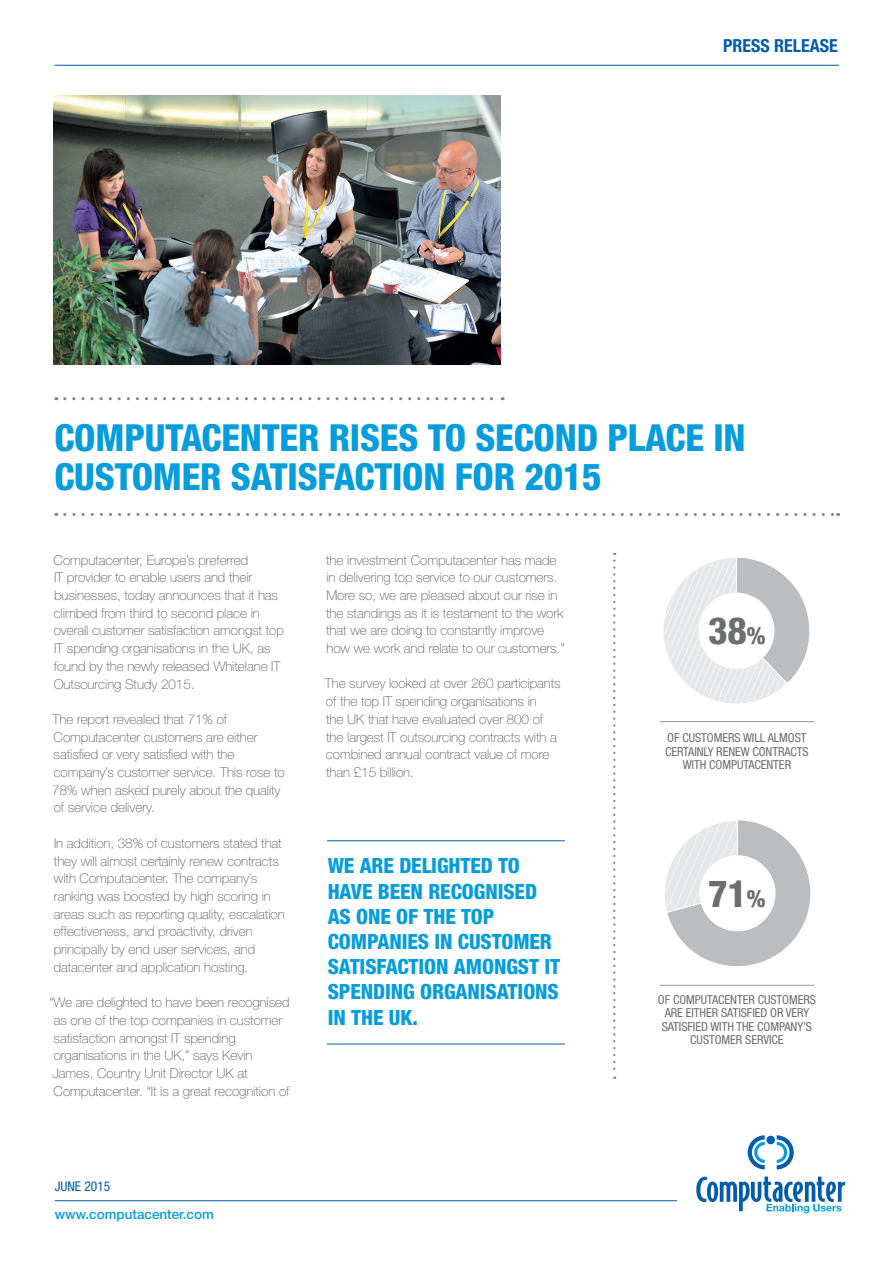
<style>
.page{position:relative;width:893px;height:1263px;background:#fff}
.page>*{position:absolute;margin:0;border:0;box-sizing:border-box;transform-origin:0 0}
.t1{font:800 condensed 37.5px "Helvetica Neue LT Std";color:#6c6d70}
.t2{font:800 condensed 37.35px/39px "Helvetica Neue LT Std";letter-spacing:-.005em;color:#069ddc}
.t3{font:800 condensed 21px/25.2px "Helvetica Neue LT Std";letter-spacing:-.005em;color:#069ddc}
.t4{font:700 condensed 18px "Helvetica Neue LT Std";color:#015dab}
.t5{font:100 13.5px/17.7px "Helvetica Neue LT Std";letter-spacing:-.005em;color:#57585a}
.t6{font:500 13.5px "Helvetica Neue LT Std";color:#069ddc}
.t7{font:condensed 13.5px "Helvetica Neue LT Std";color:#015dab}
.t8{font:condensed 12.3px/13.5px "Helvetica Neue LT Std";letter-spacing:-.005em;color:#6c6d70;text-align:center}
.s1{font-size:24px}
</style>
<div class="page">
<hr style="left:54px;top:65px;width:785px;height:1px;background:#015dab">
<svg style="left:748px;top:1135px;width:17px;height:34px"></svg>
<svg style="left:777px;top:1135px;width:17px;height:34px"></svg>
<div style="left:766px;top:1136px;width:9px;height:8px;background:#015dab;border-radius:50%"></div>
<svg style="left:696px;top:1176px;width:149px;height:37px"></svg>
<hr style="left:55px;top:1200px;width:622px;height:1px;background:#015dab">
<img style="left:53px;top:95px;width:447px;height:269px">
<svg style="left:65px;top:397px;width:438px;height:3px"></svg>
<svg style="left:65px;top:513px;width:774px;height:3px"></svg>
<hr style="left:327px;top:840px;width:238px;height:1px;background:#015dab">
<hr style="left:327px;top:1044px;width:238px;height:1px;background:#015dab">
<svg style="left:663px;top:558px;width:147px;height:146px"></svg>
<div style="left:698px;top:593px;width:76px;height:76px;background:#fff;border-radius:50%"></div>
<svg style="left:665px;top:820px;width:146px;height:146px"></svg>
<div style="left:699px;top:855px;width:76px;height:76px;background:#fff;border-radius:50%"></div>
<svg style="left:613px;top:561px;width:2px;height:518px"></svg>
<hr style="left:660px;top:721px;width:154px;height:1px;background:#939598">
<hr style="left:660px;top:985px;width:154px;height:1px;background:#939598">
<h3 class="t4" style="left:723px;top:35px;width:116px">PRESS RELEASE</h3>
<h2 class="t2" style="left:54px;top:417px;width:693px">COMPUTACENTER RISES TO SECOND PLACE IN<br>CUSTOMER SATISFACTION FOR 2015</h2>
<p class="t5" style="left:54px;top:551px;width:232px">Computacenter, Europe’s preferred<br>IT provider to enable users and their businesses, today announces that it has climbed from third to second place in overall customer satisfaction amongst top IT spending organisations in the UK, as found by the newly released Whitelane IT Outsourcing Study 2015.</p>
<p class="t5" style="left:52px;top:710px;width:234px">The report revealed that 71% of Computacenter customers are either satisfied or very satisfied with the company’s customer service. This rose to 78% when asked purely about the quality of service delivery.</p>
<p class="t5" style="left:54px;top:834px;width:233px">In addition, 38% of customers stated that they will almost certainly renew contracts with Computacenter. The company’s ranking was boosted by high scoring in areas such as reporting quality, escalation effectiveness, and proactivity, driven principally by end user services, and datacenter and application hosting.</p>
<p class="t5" style="left:49px;top:993px;width:242px">“We are delighted to have been recognised as one of the top companies in customer satisfaction amongst IT spending organisations in the UK,” says Kevin James, Country Unit Director UK at Computacenter. “It is a great recognition of</p>
<p class="t7" style="left:55px;top:1178px;width:57px">JUNE 2015</p>
<p class="t6" style="left:55px;top:1206px;width:161px">www.computacenter.com</p>
<p class="t5" style="left:326px;top:551px;width:240px">the investment Computacenter has made in delivering top service to our customers.<br>More so, we are pleased about our rise in the standings as it is testament to the work that we are doing to constantly improve how we work and relate to our customers.”</p>
<p class="t5" style="left:325px;top:675px;width:237px">The survey looked at over 260 participants of the top IT spending organisations in<br>the UK that have evaluated over 800 of the largest IT outsourcing contracts with a combined annual contract value of more than £15 billion.</p>
<h3 class="t3" style="left:328px;top:853px;width:234px">WE ARE DELIGHTED TO<br>HAVE BEEN RECOGNISED<br>AS ONE OF THE TOP<br>COMPANIES IN CUSTOMER<br>SATISFACTION AMONGST IT<br>SPENDING ORGANISATIONS<br>IN THE UK.</h3>
<h1 class="t1" style="left:708px;top:607px;width:59px">38<span class="s1">%</span></h1>
<p class="t8" style="left:665px;top:731px;width:145px">OF CUSTOMERS WILL ALMOST<br>CERTAINLY RENEW CONTRACTS<br>WITH COMPUTACENTER</p>
<h1 class="t1" style="left:708px;top:870px;width:59px">71<span class="s1">%</span></h1>
<p class="t8" style="left:658px;top:993px;width:160px">OF COMPUTACENTER CUSTOMERS<br>ARE EITHER SATISFIED OR VERY<br>SATISFIED WITH THE COMPANY’S<br>CUSTOMER SERVICE</p>
</div>
